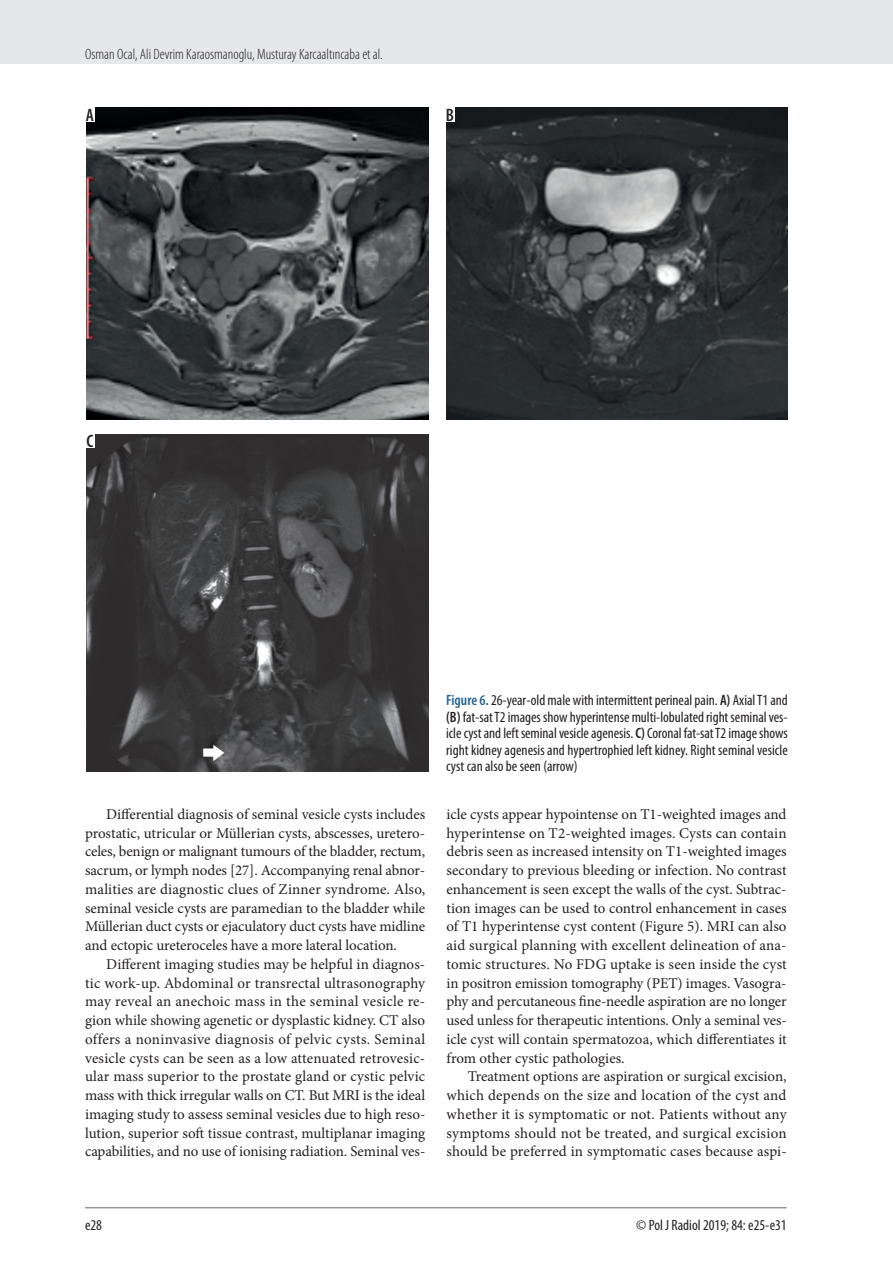
<style>
.page{position:relative;width:893px;height:1263px;background:#fff}
.page>*{position:absolute;margin:0;border:0;box-sizing:border-box;transform-origin:0 0}
.t1{font:600 condensed 18px "Myriad Pro";color:#231f20}
.t2{font:15px/18.8px "Minion Pro";letter-spacing:-.005em;color:#231f20;text-align:justify}
.t3{font:condensed 15px/16.5px "Myriad Pro";color:#231f20;text-align:justify}
.t4{font:300 condensed 15px "Myriad Pro";color:#231f20}
.s1{font-weight:600;color:#24648f}
.s2{font-weight:600}
</style>
<div class="page">
<div style="left:0;top:0;width:893px;height:64px;background:#e6e7e9"></div>
<hr style="left:85px;top:1207px;width:702px;height:1px;background:#939598">
<img style="left:86px;top:107px;width:342px;height:312px">
<img style="left:86px;top:434px;width:342px;height:337px">
<img style="left:446px;top:107px;width:342px;height:312px">
<div style="left:85px;top:106px;width:10px;height:16px;background:#fff"></div>
<div style="left:85px;top:433px;width:10px;height:15px;background:#fff"></div>
<div style="left:445px;top:106px;width:10px;height:16px;background:#fff"></div>
<p class="t4" style="left:85px;top:45px;width:299px">Osman Ocal, Ali Devrim Karaosmanoglu, Musturay Karcaaltıncaba et al.</p>
<p class="t1" style="left:86px;top:104px;width:10px">A</p>
<p class="t1" style="left:446px;top:104px;width:10px">B</p>
<p class="t1" style="left:86px;top:430px;width:8px">C</p>
<p class="t2" style="left:85px;top:805px;width:342px;text-indent:21px">Differential diagnosis of seminal vesicle cysts includes prostatic, utricular or Müllerian cysts, abscesses, uretero&shy;celes, benign or malignant tumours of the bladder, rectum, sacrum, or lymph nodes [27]. Accompanying renal abnor&shy;malities are diagnostic clues of Zinner syndrome. Also, seminal vesicle cysts are paramedian to the bladder while Müllerian duct cysts or ejaculatory duct cysts have midline and ectopic ureteroceles have a more lateral location.</p>
<p class="t2" style="left:85px;top:955px;width:342px;text-indent:21px">Different imaging studies may be helpful in diagnos&shy;tic work-up. Abdominal or transrectal ultrasonography may reveal an anechoic mass in the seminal vesicle re&shy;gion while showing agenetic or dysplastic kidney. CT also offers a noninvasive diagnosis of pelvic cysts. Seminal vesicle cysts can be seen as a low attenuated retrovesic&shy;ular mass superior to the prostate gland or cystic pelvic mass with thick irregular walls on CT. But MRI is the ideal imaging study to assess seminal vesicles due to high reso&shy;lution, superior soft tissue contrast, multiplanar imaging capabilities, and no use of ionising radiation. Seminal ves-</p>
<p class="t3" style="left:446px;top:692px;width:343px"><span class="s1">Figure 6.</span> 26-year-old male with intermittent perineal pain. <span class="s2">A)</span> Axial T1 and <span class="s2">(B)</span> fat-sat T2 images show hyperintense multi-lobulated right seminal ves&shy;icle cyst and left seminal vesicle agenesis. <span class="s2">C)</span> Coronal fat-sat T2 image shows right kidney agenesis and hypertrophied left kidney. Right seminal vesicle cyst can also be seen (arrow)</p>
<p class="t2" style="left:446px;top:805px;width:342px">icle cysts appear hypointense on T1-weighted images and hyperintense on T2-weighted images. Cysts can contain debris seen as increased intensity on T1-weighted images secondary to previous bleeding or infection. No contrast enhancement is seen except the walls of the cyst. Subtrac&shy;tion images can be used to control enhancement in cases of T1 hyperintense cyst content (Figure 5). MRI can also aid surgical planning with excellent delineation of ana&shy;tomic structures. No FDG uptake is seen inside the cyst in positron emission tomography (PET) images. Vasogra&shy;phy and percutaneous fine-needle aspiration are no longer used unless for therapeutic intentions. Only a seminal ves&shy;icle cyst will contain spermatozoa, which differentiates it from other cystic pathologies.</p>
<p class="t2" style="left:446px;top:1067px;width:342px;text-indent:21px">Treatment options are aspiration or surgical excision, which depends on the size and location of the cyst and whether it is symptomatic or not. Patients without any symptoms should not be treated, and surgical excision should be preferred in symptomatic cases because aspi-</p>
<p class="t3" style="left:85px;top:1216px;width:18px">e28</p>
<p class="t3" style="left:636px;top:1216px;width:152px">© Pol J Radiol 2019; 84: e25-e31</p>
</div>
